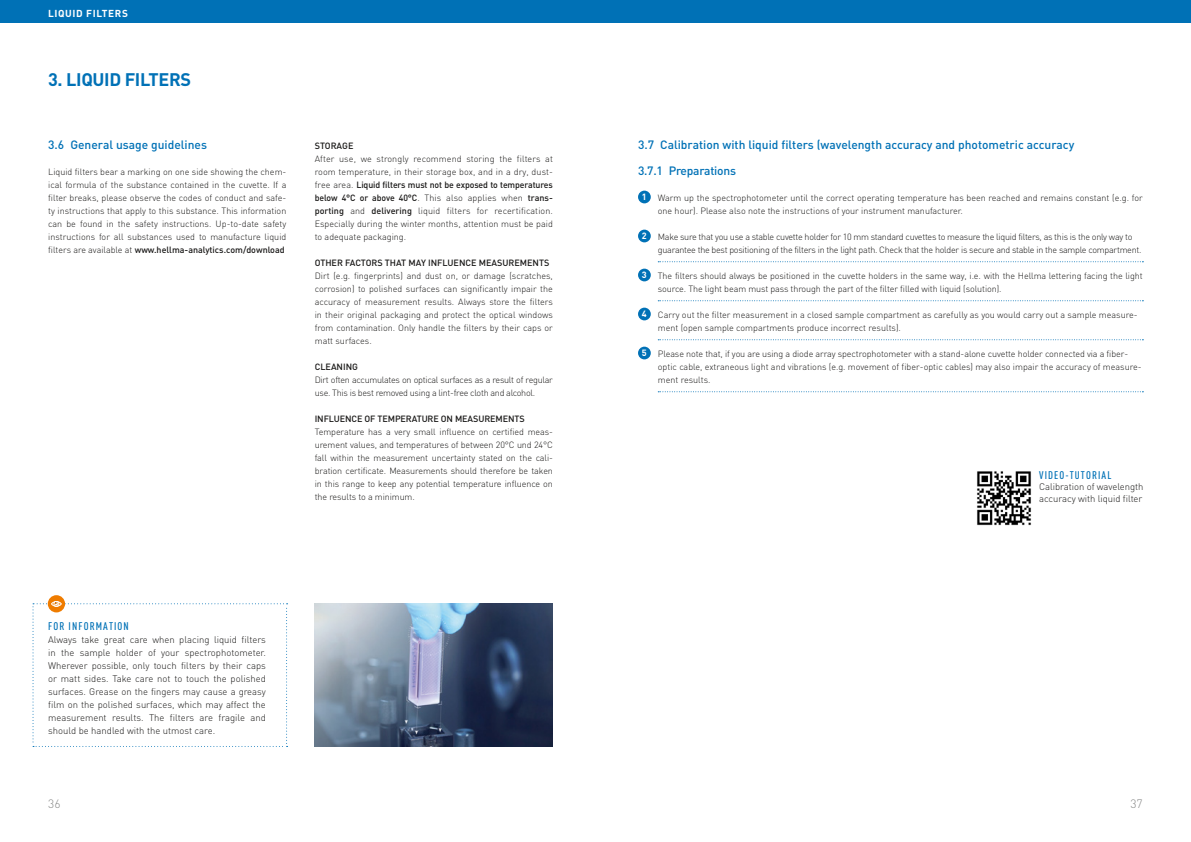
<style>
.page{position:relative;width:1191px;height:842px;background:#fff}
.page>*{position:absolute;margin:0;border:0;box-sizing:border-box;transform-origin:0 0}
.t1{font:700 18px "DIN";letter-spacing:-.02em;color:#0071b6}
.t2{font:500 12px/26px "DIN";color:#0071b6}
.t3{font:300 12px "DIN";color:#868786}
.t4{font:500 11px "DIN Cond";letter-spacing:.1em;color:#0071b6}
.t5{font:700 10px "DIN";letter-spacing:.06em;color:#fff}
.t6{font:300 9.5px/13px "DIN";letter-spacing:-.005em;color:#181716;text-align:justify}
.t7{font:300 9px/13px "DIN";letter-spacing:-.01em;color:#181716;text-align:justify}
.t8{font:300 9px/13px "DIN";letter-spacing:-.03em;color:#181716}
.t9{font:500 9px "DIN";letter-spacing:-.01em;color:#181716}
.s1{font-weight:500}
.s2{font-weight:700;color:#fff}
</style>
<div class="page">
<div style="left:595px;top:0;width:596px;height:23px;background:#0071b6"></div>
<div style="left:0;top:0;width:595px;height:23px;background:#0071b6"></div>
<svg style="left:658px;top:261px;width:485px;height:1px"></svg>
<svg style="left:658px;top:300px;width:485px;height:1px"></svg>
<svg style="left:658px;top:339px;width:485px;height:1px"></svg>
<svg style="left:658px;top:391px;width:485px;height:1px"></svg>
<div style="left:638px;top:191px;width:13px;height:12px;background:#0071b6;border-radius:50%"></div>
<div style="left:638px;top:230px;width:13px;height:12px;background:#0071b6;border-radius:50%"></div>
<div style="left:638px;top:269px;width:13px;height:12px;background:#0071b6;border-radius:50%"></div>
<div style="left:638px;top:308px;width:13px;height:12px;background:#0071b6;border-radius:50%"></div>
<div style="left:638px;top:347px;width:13px;height:12px;background:#0071b6;border-radius:50%"></div>
<div style="left:48px;top:595px;width:17px;height:17px;background:#ef7c00;border-radius:50%"></div>
<svg style="left:33px;top:601px;width:255px;height:146px"></svg>
<img style="left:977px;top:471px;width:54px;height:55px">
<img style="left:314px;top:604px;width:239px;height:143px">
<p class="t5" style="left:48px;top:7px;width:81px">LIQUID FILTERS</p>
<h1 class="t1" style="left:48px;top:68px;width:144px">3. LIQUID FILTERS</h1>
<h2 class="t2" style="left:48px;top:131px;width:160px">3.6 General usage guidelines</h2>
<p class="t7" style="left:48px;top:165px;width:240px">Liquid filters bear a marking on one side showing the chem&shy;ical formula of the substance contained in the cuvette. If a filter breaks, please observe the codes of conduct and safe&shy;ty instructions that apply to this substance. This information can be found in the safety instructions. Up-to-date safety instructions for all substances used to manufacture liquid filters are available at <span class="s1">www.hellma-analytics.com/download</span></p>
<p class="t9" style="left:315px;top:140px;width:40px">STORAGE</p>
<p class="t7" style="left:315px;top:152px;width:240px">After use, we strongly recommend storing the filters at room temperature, in their storage box, and in a dry, dust&shy;free area. <span class="s1">Liquid filters must not be exposed to temperatures below 4°C or above 40°C</span>. This also applies when <span class="s1">trans&shy;porting</span> and <span class="s1">delivering</span> liquid filters for recertification.<br>Especially during the winter months, attention must be paid to adequate packaging.</p>
<p class="t9" style="left:315px;top:257px;width:236px">OTHER FACTORS THAT MAY INFLUENCE MEASUREMENTS</p>
<p class="t7" style="left:315px;top:269px;width:240px">Dirt (e.g. fingerprints) and dust on, or damage (scratches, corrosion) to polished surfaces can significantly impair the accuracy of measurement results. Always store the filters in their original packaging and protect the optical windows from contamination. Only handle the filters by their caps or matt surfaces.</p>
<p class="t9" style="left:315px;top:361px;width:45px">CLEANING</p>
<p class="t8" style="left:315px;top:373px;width:240px">Dirt often accumulates on optical surfaces as a result of regular use. This is best removed using a lint-free cloth and alcohol.</p>
<p class="t9" style="left:315px;top:413px;width:211px">INFLUENCE OF TEMPERATURE ON MEASUREMENTS</p>
<p class="t7" style="left:315px;top:425px;width:240px">Temperature has a very small influence on certified meas&shy;urement values, and temperatures of between 20°C und 24°C fall within the measurement uncertainty stated on the cali&shy;bration certificate. Measurements should therefore be taken in this range to keep any potential temperature influence on the results to a minimum.</p>
<p class="t4" style="left:48px;top:619px;width:82px">FOR INFORMATION</p>
<p class="t6" style="left:48px;top:633px;width:219px">Always take great care when placing liquid filters in the sample holder of your spectrophotometer.<br>Wherever possible, only touch filters by their caps or matt sides. Take care not to touch the polished surfaces. Grease on the fingers may cause a greasy film on the polished surfaces, which may affect the measurement results. The filters are fragile and should be handled with the utmost care.</p>
<h2 class="t2" style="left:638px;top:131px;width:438px">3.7 Calibration with liquid filters (wavelength accuracy and photometric accuracy<br>3.7.1 Preparations</h2>
<p class="t7" style="left:658px;top:191px;width:486px;text-indent:-16px"><span class="s2">1</span> Warm up the spectrophotometer until the correct operating temperature has been reached and remains constant (e.g. for one hour). Please also note the instructions of your instrument manufacturer.</p>
<p class="t8" style="left:658px;top:230px;width:485px;text-indent:-16px"><span class="s2">2</span> Make sure that you use a stable cuvette holder for 10 mm standard cuvettes to measure the liquid filters, as this is the only way to guarantee the best positioning of the filters in the light path. Check that the holder is secure and stable in the sample compartment.</p>
<p class="t7" style="left:658px;top:269px;width:486px;text-indent:-16px"><span class="s2">3</span> The filters should always be positioned in the cuvette holders in the same way, i.e. with the Hellma lettering facing the light source. The light beam must pass through the part of the filter filled with liquid (solution).</p>
<p class="t7" style="left:658px;top:308px;width:481px;text-indent:-16px"><span class="s2">4</span> Carry out the filter measurement in a closed sample compartment as carefully as you would carry out a sample measure&shy;ment (open sample compartments produce incorrect results).</p>
<p class="t7" style="left:658px;top:347px;width:485px;text-align:left;text-indent:-16px"><span class="s2">5</span> Please note that, if you are using a diode array spectrophotometer with a stand-alone cuvette holder connected via a fiber&shy;optic cable, extraneous light and vibrations (e.g. movement of fiber-optic cables) may also impair the accuracy of measure&shy;ment results.</p>
<p class="t4" style="left:1039px;top:468px;width:74px">VIDEO-TUTORIAL</p>
<p class="t6" style="left:1039px;top:481px;width:106px;line-height:11.5px">Calibration of wavelength accuracy with liquid filter</p>
<h2 class="t3" style="left:48px;top:796px;width:14px">36</h2>
<h2 class="t3" style="left:1130px;top:796px;width:14px">37</h2>
</div>
